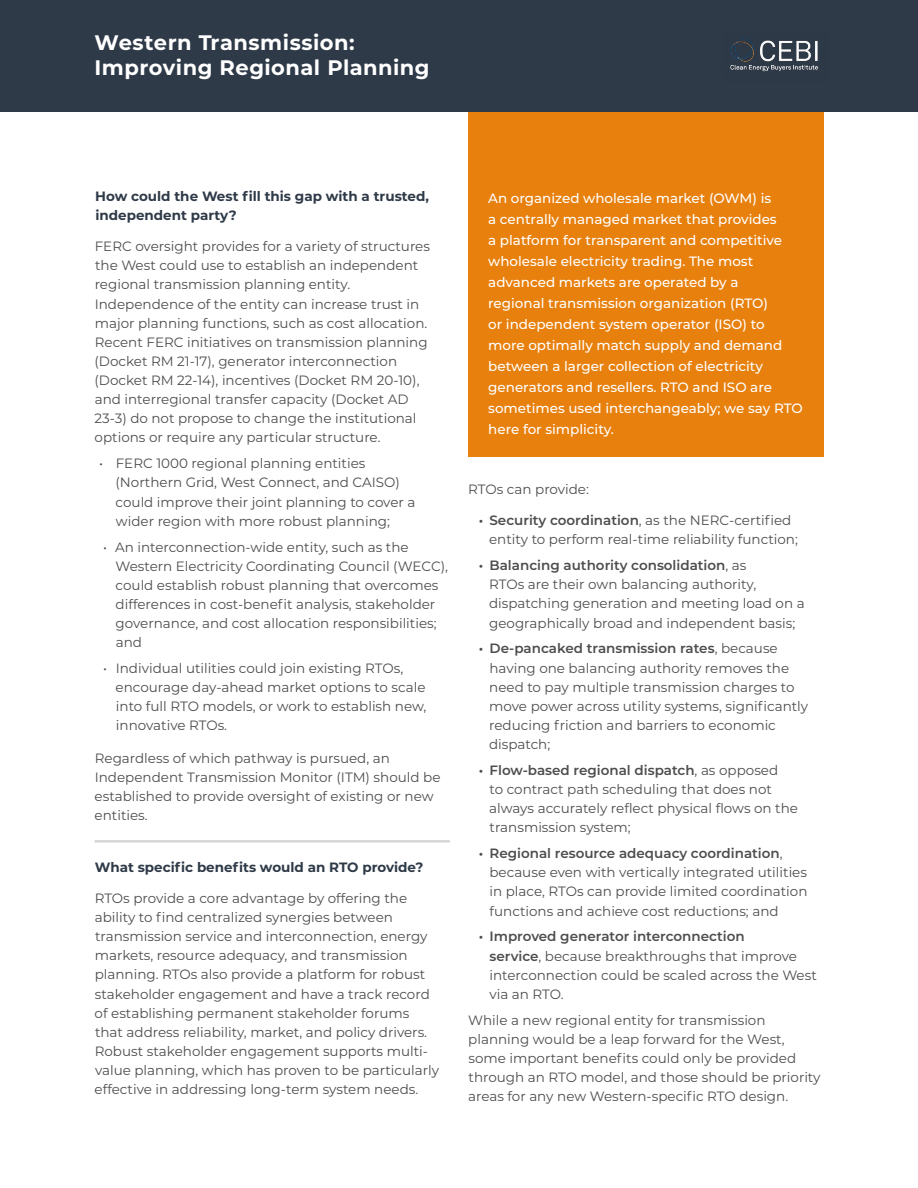
<style>
.page{position:relative;width:918px;height:1188px;background:#fff}
.page>*{position:absolute;margin:0;border:0;box-sizing:border-box;transform-origin:0 0}
.t1{font:700 21px/25.2px "Montserrat";letter-spacing:.02em;color:#fff}
.t2{font:13.5px/19.2px "Montserrat";color:#4d4d4f}
.t3{font:500 13.5px/21px "Montserrat";color:#fff}
.t4{font:700 13.5px/19.2px "Montserrat";color:#2f3a48}
.s1{font-weight:600}
</style>
<div class="page">
<div style="left:468px;top:112px;width:356px;height:345px;background:#e8800d"></div>
<hr style="left:94px;top:840px;width:356px;height:2px;background:#d1d3d4">
<div style="left:0;top:0;width:918px;height:112px;background:#2f3a48"></div>
<img style="left:730px;top:37px;width:88px;height:35px">
<p class="t1" style="left:94px;top:29px;width:336px">Western Transmission:<br>Improving Regional Planning</p>
<p class="t4" style="left:95px;top:186px;width:335px">How could the West fill this gap with a trusted, independent party?</p>
<p class="t2" style="left:94px;top:236px;width:337px">FERC oversight provides for a variety of structures the West could use to establish an independent regional transmission planning entity.<br>Independence of the entity can increase trust in major planning functions, such as cost allocation.<br>Recent FERC initiatives on transmission planning (Docket RM 21-17), generator interconnection (Docket RM 22-14), incentives (Docket RM 20-10), and interregional transfer capacity (Docket AD 23-3) do not propose to change the institutional options or require any particular structure.</p>
<p class="t2" style="left:115px;top:453px;width:302px;text-indent:-16px">• FERC 1000 regional planning entities (Northern Grid, West Connect, and CAISO) could improve their joint planning to cover a wider region with more robust planning;</p>
<p class="t2" style="left:116px;top:537px;width:334px;text-indent:-12px">• An interconnection-wide entity, such as the Western Electricity Coordinating Council (WECC), could establish robust planning that overcomes differences in cost-benefit analysis, stakeholder governance, and cost allocation responsibilities; and</p>
<p class="t2" style="left:116px;top:658px;width:312px;text-indent:-13px">• Individual utilities could join existing RTOs, encourage day-ahead market options to scale into full RTO models, or work to establish new, innovative RTOs.</p>
<p class="t2" style="left:95px;top:748px;width:347px">Regardless of which pathway is pursued, an Independent Transmission Monitor (ITM) should be established to provide oversight of existing or new entities.</p>
<p class="t4" style="left:95px;top:857px;width:330px">What specific benefits would an RTO provide?</p>
<p class="t2" style="left:95px;top:888px;width:346px">RTOs provide a core advantage by offering the ability to find centralized synergies between transmission service and interconnection, energy markets, resource adequacy, and transmission planning. RTOs also provide a platform for robust stakeholder engagement and have a track record of establishing permanent stakeholder forums that address reliability, market, and policy drivers.<br>Robust stakeholder engagement supports multi&shy;value planning, which has proven to be particularly effective in addressing long-term system needs.</p>
<p class="t3" style="left:488px;top:187px;width:316px">An organized wholesale market (OWM) is<br>a centrally managed market that provides<br>a platform for transparent and competitive wholesale electricity trading. The most advanced markets are operated by a<br>regional transmission organization (RTO)<br>or independent system operator (ISO) to more optimally match supply and demand between a larger collection of electricity generators and resellers. RTO and ISO are sometimes used interchangeably; we say RTO here for simplicity.</p>
<p class="t2" style="left:468px;top:479px;width:122px">RTOs can provide:</p>
<p class="t2" style="left:489px;top:510px;width:310px;text-indent:-10px"><span class="s1">• Security coordination</span>, as the NERC-certified entity to perform real-time reliability function;</p>
<p class="t2" style="left:489px;top:555px;width:317px;text-indent:-10px"><span class="s1">• Balancing authority consolidation</span>, as<br>RTOs are their own balancing authority, dispatching generation and meeting load on a geographically broad and independent basis;</p>
<p class="t2" style="left:489px;top:639px;width:321px;text-indent:-10px"><span class="s1">• De-pancaked transmission rates</span>, because having one balancing authority removes the need to pay multiple transmission charges to move power across utility systems, significantly reducing friction and barriers to economic dispatch;</p>
<p class="t2" style="left:489px;top:760px;width:310px;text-indent:-10px"><span class="s1">• Flow-based regional dispatch</span>, as opposed<br>to contract path scheduling that does not always accurately reflect physical flows on the transmission system;</p>
<p class="t2" style="left:489px;top:843px;width:320px;text-indent:-11px"><span class="s1">• Regional resource adequacy coordination</span>, because even with vertically integrated utilities in place, RTOs can provide limited coordination functions and achieve cost reductions; and</p>
<p class="t2" style="left:489px;top:927px;width:329px;text-indent:-11px"><span class="s1">• Improved generator interconnection<br>service</span>, because breakthroughs that improve interconnection could be scaled across the West via an RTO.</p>
<p class="t2" style="left:468px;top:1010px;width:354px">While a new regional entity for transmission planning would be a leap forward for the West, some important benefits could only be provided through an RTO model, and those should be priority areas for any new Western-specific RTO design.</p>
</div>
